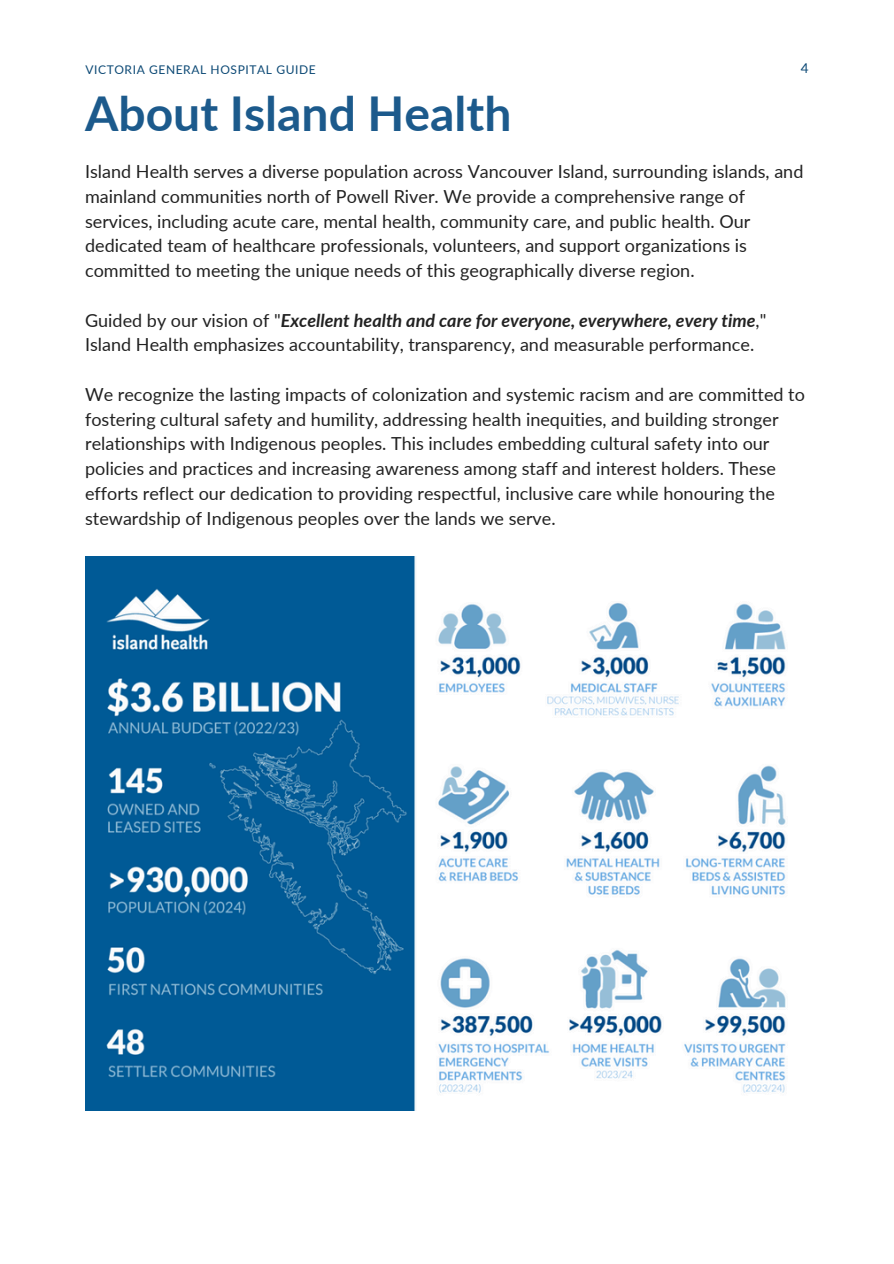
<style>
.page{position:relative;width:894px;height:1264px;background:#fff}
.page>*{position:absolute;margin:0;border:0;box-sizing:border-box;transform-origin:0 0}
.t1{font:700 48px "Lato";color:#1c5a8c}
.t2{font:18px/24.8px "Lato";color:#222}
.t3{font:13.5px "Lato";color:#0c4975}
.t4{font:12px "Lato";letter-spacing:.05em;color:#0c4975}
.s1{font-weight:700;font-style:italic}
</style>
<div class="page">
<img style="left:85px;top:557px;width:701px;height:553px">
<h2 class="t4" style="left:85px;top:62px;width:232px">VICTORIA GENERAL HOSPITAL GUIDE</h2>
<p class="t3" style="left:800px;top:60px;width:9px">4</p>
<h2 class="t1" style="left:85px;top:83px;width:428px">About Island Health</h2>
<p class="t2" style="left:85px;top:159px;width:719px">Island Health serves a diverse population across Vancouver Island, surrounding islands, and mainland communities north of Powell River. We provide a comprehensive range of services, including acute care, mental health, community care, and public health. Our dedicated team of healthcare professionals, volunteers, and support organizations is committed to meeting the unique needs of this geographically diverse region.</p>
<h1 class="t2" style="left:85px;top:307px;width:682px">Guided by our vision of "<span class="s1">Excellent health and care for everyone, everywhere, every time</span>,"<br>Island Health emphasizes accountability, transparency, and measurable performance.</h1>
<h2 class="t2" style="left:85px;top:381px;width:721px">We recognize the lasting impacts of colonization and systemic racism and are committed to fostering cultural safety and humility, addressing health inequities, and building stronger relationships with Indigenous peoples. This includes embedding cultural safety into our policies and practices and increasing awareness among staff and interest holders. These efforts reflect our dedication to providing respectful, inclusive care while honouring the stewardship of Indigenous peoples over the lands we serve.</h2>
</div>
